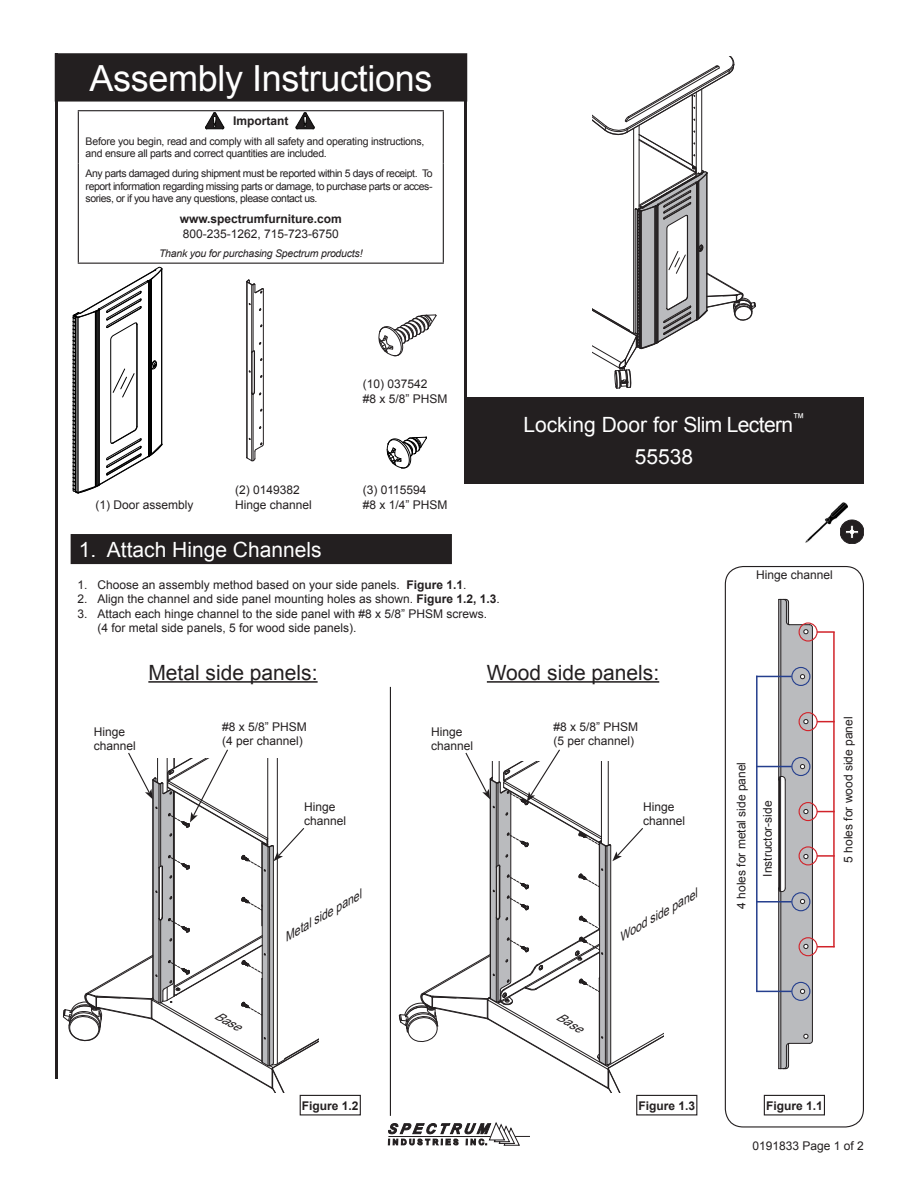
<style>
.page{position:relative;width:918px;height:1188px;background:#fff}
.page>*{position:absolute;margin:0;border:0;box-sizing:border-box;transform-origin:0 0}
.t1{font:36px "Arial";letter-spacing:-.01em;color:#fff}
.t2{font:21px "Arial";color:#fff}
.t3{font:21px "Arial";color:#231f20}
.t4{font:12.3px "Arial";color:#fff}
.Numbered_list{font:12px/14.4px "Arial";color:#231f20}
.t5{font:700 12px "Arial";color:#231f20}
.t6{font:italic 12px "Arial";color:#231f20}
.t7{font:10.5px/12.6px "Arial";letter-spacing:-.03em;color:#231f20}
.t8{font:italic 10.5px "Arial";letter-spacing:-.02em;color:#231f20}
.s1{font-weight:700}
</style>
<div class="page">
<div style="left:725px;top:566px;width:139px;height:562px;border:1px solid #231f20;border-radius:18px"></div>
<img style="left:806px;top:502px;width:42px;height:40px">
<svg style="left:840px;top:520px;width:24px;height:24px"></svg>
<svg style="left:378px;top:314px;width:59px;height:43px"></svg>
<svg style="left:387px;top:437px;width:40px;height:32px"></svg>
<svg style="left:73px;top:267px;width:90px;height:227px"></svg>
<svg style="left:246px;top:280px;width:18px;height:181px"></svg>
<svg style="left:778px;top:599px;width:57px;height:470px"></svg>
<hr style="left:756px;top:991px;width:36px;height:1px;background:#253f8e">
<hr style="left:756px;top:901px;width:36px;height:2px;background:#253f8e">
<hr style="left:756px;top:766px;width:36px;height:1px;background:#253f8e">
<hr style="left:756px;top:676px;width:36px;height:1px;background:#253f8e">
<svg style="left:388px;top:1122px;width:142px;height:24px"></svg>
<div style="left:56px;top:54px;width:410px;height:47px;background:#231f20"></div>
<div style="left:55px;top:53px;width:412px;height:49px;border:2px solid #231f20"></div>
<hr style="left:55px;top:53px;width:3px;height:1026px;background:#231f20">
<hr style="left:78px;top:111px;width:1px;height:52px;background:#231f20">
<hr style="left:78px;top:163px;width:1px;height:100px;background:#231f20">
<hr style="left:78px;top:110px;width:366px;height:1px;background:#231f20">
<hr style="left:443px;top:111px;width:1px;height:52px;background:#231f20">
<hr style="left:443px;top:163px;width:1px;height:100px;background:#231f20">
<hr style="left:78px;top:263px;width:366px;height:1px;background:#231f20">
<svg style="left:205px;top:113px;width:19px;height:17px"></svg>
<svg style="left:296px;top:113px;width:18px;height:17px"></svg>
<hr style="left:464px;top:55px;width:3px;height:412px;background:#231f20">
<div style="left:464px;top:397px;width:400px;height:86px;background:#231f20"></div>
<svg style="left:592px;top:56px;width:164px;height:333px"></svg>
<div style="left:71px;top:535px;width:380px;height:28px;background:#231f20"></div>
<div style="left:71px;top:534px;width:381px;height:30px;border:2px solid #231f20"></div>
<div style="left:300px;top:1095px;width:61px;height:20px;border:1px solid #231f20"></div>
<hr style="left:148px;top:681px;width:170px;height:2px;background:#231f20">
<hr style="left:487px;top:681px;width:172px;height:2px;background:#231f20">
<div style="left:636px;top:1095px;width:61px;height:20px;border:1px solid #231f20"></div>
<svg style="left:398px;top:749px;width:265px;height:343px"></svg>
<svg style="left:62px;top:749px;width:256px;height:343px"></svg>
<hr style="left:833px;top:632px;width:2px;height:315px;background:#d1232a">
<hr style="left:756px;top:676px;width:2px;height:315px;background:#253f8e">
<div style="left:764px;top:1095px;width:61px;height:20px;border:1px solid #231f20"></div>
<hr style="left:390px;top:687px;width:1px;height:429px;background:#231f20">
<h1 class="t1" style="left:90px;top:54px;width:344px">Assembly Instructions</h1>
<p class="t5" style="left:233px;top:113px;width:57px">Important</p>
<p class="t7" style="left:86px;top:135px;width:340px">Before you begin, read and comply with all safety and operating instructions, and ensure all parts and correct quantities are included.</p>
<p class="t7" style="left:86px;top:167px;width:349px;text-align:justify">Any parts damaged during shipment must be reported within 5 days of receipt. To report information regarding missing parts or damage, to purchase parts or acces&shy;sories, or if you have any questions, please contact us.</p>
<p class="t5" style="left:180px;top:211px;width:164px">www.spectrumfurniture.com</p>
<p class="Numbered_list" style="left:183px;top:227px;width:158px">800-235-1262, 715-723-6750</p>
<p class="t8" style="left:159px;top:247px;width:205px">Thank you for purchasing Spectrum products!</p>
<p class="Numbered_list" style="left:96px;top:497px;width:100px">(1) Door assembly</p>
<p class="Numbered_list" style="left:235px;top:483px;width:66px">(2) 0149382</p>
<p class="Numbered_list" style="left:235px;top:497px;width:78px">Hinge channel</p>
<p class="t2" style="left:79px;top:536px;width:244px">1. Attach Hinge Channels</p>
<p class="Numbered_list" style="left:363px;top:377px;width:66px">(10) 037542</p>
<p class="Numbered_list" style="left:363px;top:391px;width:86px">#8 x 5/8” PHSM</p>
<p class="Numbered_list" style="left:363px;top:483px;width:65px">(3) 0115594</p>
<p class="Numbered_list" style="left:363px;top:497px;width:86px">#8 x 1/4” PHSM</p>
<p class="Numbered_list" style="left:77px;top:578px;width:391px">1. Choose an assembly method based on your side panels. <span class="s1">Figure 1.1</span>.</p>
<p class="Numbered_list" style="left:77px;top:592px;width:424px">2. Align the channel and side panel mounting holes as shown. <span class="s1">Figure 1.2, 1.3</span>.</p>
<p class="Numbered_list" style="left:77px;top:606px;width:411px">3. Attach each hinge channel to the side panel with #8 x 5/8” PHSM screws.</p>
<p class="Numbered_list" style="left:98px;top:621px;width:260px">(4 for metal side panels, 5 for wood side panels).</p>
<p class="t4" style="left:793px;top:409px;width:14px">™</p>
<p class="t2" style="left:523px;top:411px;width:271px">Locking Door for Slim Lectern</p>
<p class="t2" style="left:635px;top:443px;width:60px">55538</p>
<p class="Numbered_list" style="left:756px;top:568px;width:78px">Hinge channel</p>
<p class="t3" style="left:148px;top:659px;width:171px">Metal side panels:</p>
<p class="t3" style="left:487px;top:659px;width:174px">Wood side panels:</p>
<p class="Numbered_list" style="left:94px;top:725px;width:44px">Hinge channel</p>
<p class="Numbered_list" style="left:222px;top:720px;width:86px">#8 x 5/8” PHSM</p>
<p class="Numbered_list" style="left:222px;top:734px;width:82px">(4 per channel)</p>
<p class="Numbered_list" style="left:431px;top:725px;width:44px">Hinge channel</p>
<p class="Numbered_list" style="left:554px;top:720px;width:86px">#8 x 5/8” PHSM</p>
<p class="Numbered_list" style="left:554px;top:734px;width:82px">(5 per channel)</p>
<p class="Numbered_list" style="left:304px;top:799px;width:44px">Hinge channel</p>
<p class="Numbered_list" style="left:643px;top:799px;width:44px">Hinge channel</p>
<p class="t6" style="left:280px;top:931px;width:89px;rotate:-30deg">Metal side panel</p>
<p class="t6" style="left:615px;top:931px;width:91px;rotate:-30deg">Wood side panel</p>
<p class="t6" style="left:220px;top:1007px;width:29px;rotate:30deg">Base</p>
<p class="t6" style="left:562px;top:1009px;width:29px;rotate:30deg">Base</p>
<p class="t5" style="left:302px;top:1097px;width:58px">Figure 1.2</p>
<p class="t5" style="left:638px;top:1097px;width:58px">Figure 1.3</p>
<p class="Numbered_list" style="left:734px;top:909px;width:148px;rotate:-90deg">4 holes for metal side panel</p>
<p class="Numbered_list" style="left:761px;top:877px;width:78px;rotate:-90deg">Instructor-side</p>
<p class="Numbered_list" style="left:841px;top:863px;width:148px;rotate:-90deg">5 holes for wood side panel</p>
<p class="t5" style="left:766px;top:1097px;width:58px">Figure 1.1</p>
<p class="Numbered_list" style="left:753px;top:1139px;width:113px">0191833 Page 1 of 2</p>
</div>
